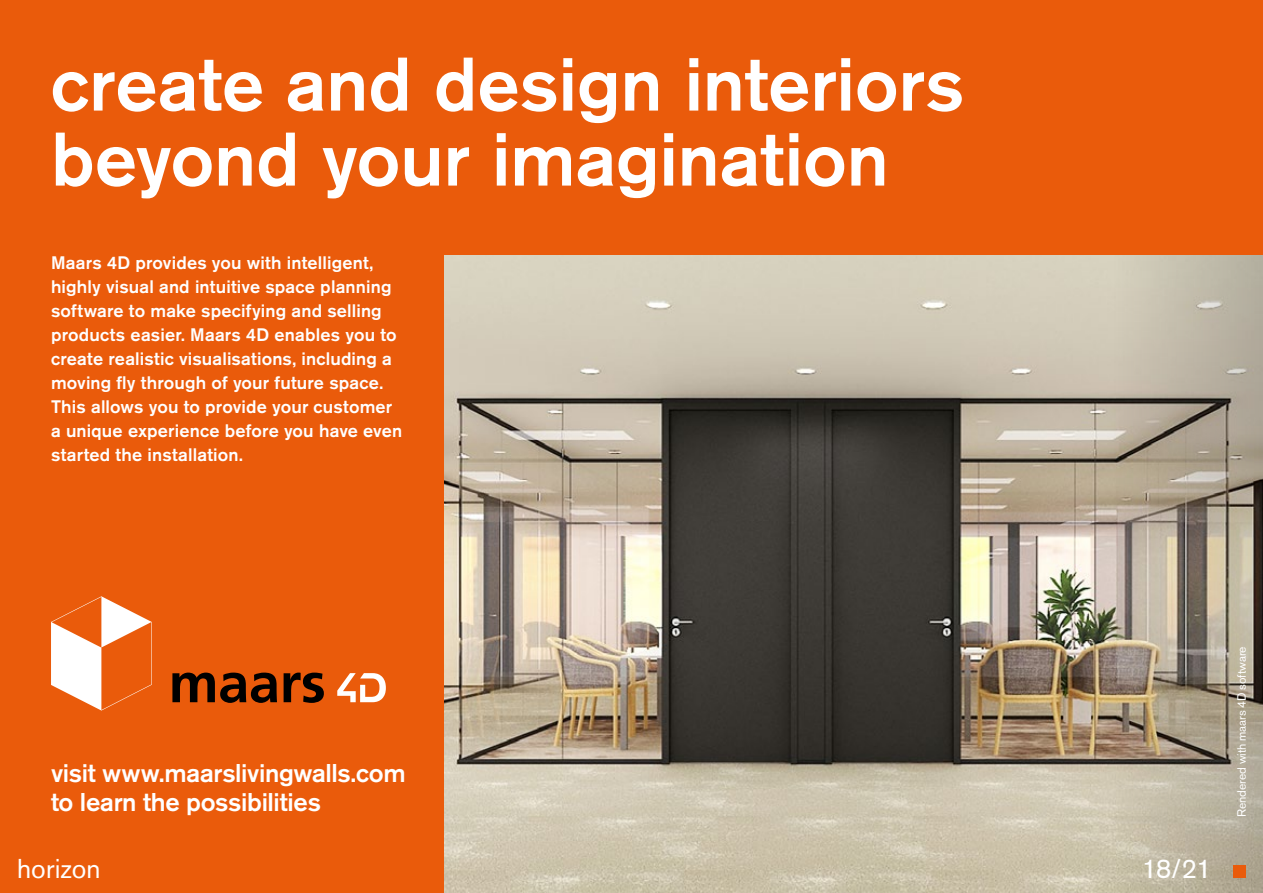
<style>
.page{position:relative;width:1263px;height:893px;background:#ea5b0b}
.page>*{position:absolute;margin:0;border:0;box-sizing:border-box;transform-origin:0 0}
.t1{font:500 75px/75px "Akzidenz Grotesk BE";color:#fff}
.t2{font:27px "Akzidenz Grotesk BE";letter-spacing:.005em;color:#fff}
.t3{font:500 25.5px/28.5px "Akzidenz Grotesk BE";letter-spacing:-.015em;color:#fff}
.t4{font:500 18px/24px "Akzidenz Grotesk BE";letter-spacing:.01em;color:#fff}
.t5{font:12px "Akzidenz Grotesk BE";letter-spacing:-.005em;color:#fff}
</style>
<div class="page">
<img style="left:444px;top:255px;width:670px;height:638px">
<svg style="left:1114px;top:255px;width:149px;height:638px;background:#aca291"></svg>
<svg style="left:172px;top:673px;width:105px;height:30px"></svg>
<svg style="left:284px;top:673px;width:40px;height:30px"></svg>
<svg style="left:51px;top:596px;width:101px;height:114px"></svg>
<svg style="left:337px;top:673px;width:49px;height:29px"></svg>
<div style="left:1233px;top:865px;width:13px;height:13px;background:#ea5b0b"></div>
<h1 class="t1" style="left:51px;top:46px;width:915px">create and design interiors beyond your imagination</h1>
<p class="t4" style="left:51px;top:251px;width:353px">Maars 4D provides you with intelligent, highly visual and intuitive space planning software to make specifying and selling products easier. Maars 4D enables you to create realistic visualisations, including a moving fly through of your future space.<br>This allows you to provide your customer a unique experience before you have even started the installation.</p>
<h3 class="t3" style="left:51px;top:759px;width:356px">visit www.maarslivingwalls.com to learn the possibilities</h3>
<h2 class="t2" style="left:17px;top:852px;width:85px">horizon</h2>
<h2 class="t2" style="left:1142px;top:852px;width:72px">18/21</h2>
<p class="t5" style="left:1234px;top:817px;width:172px;rotate:-90deg">Rendered with maars 4D software</p>
</div>
